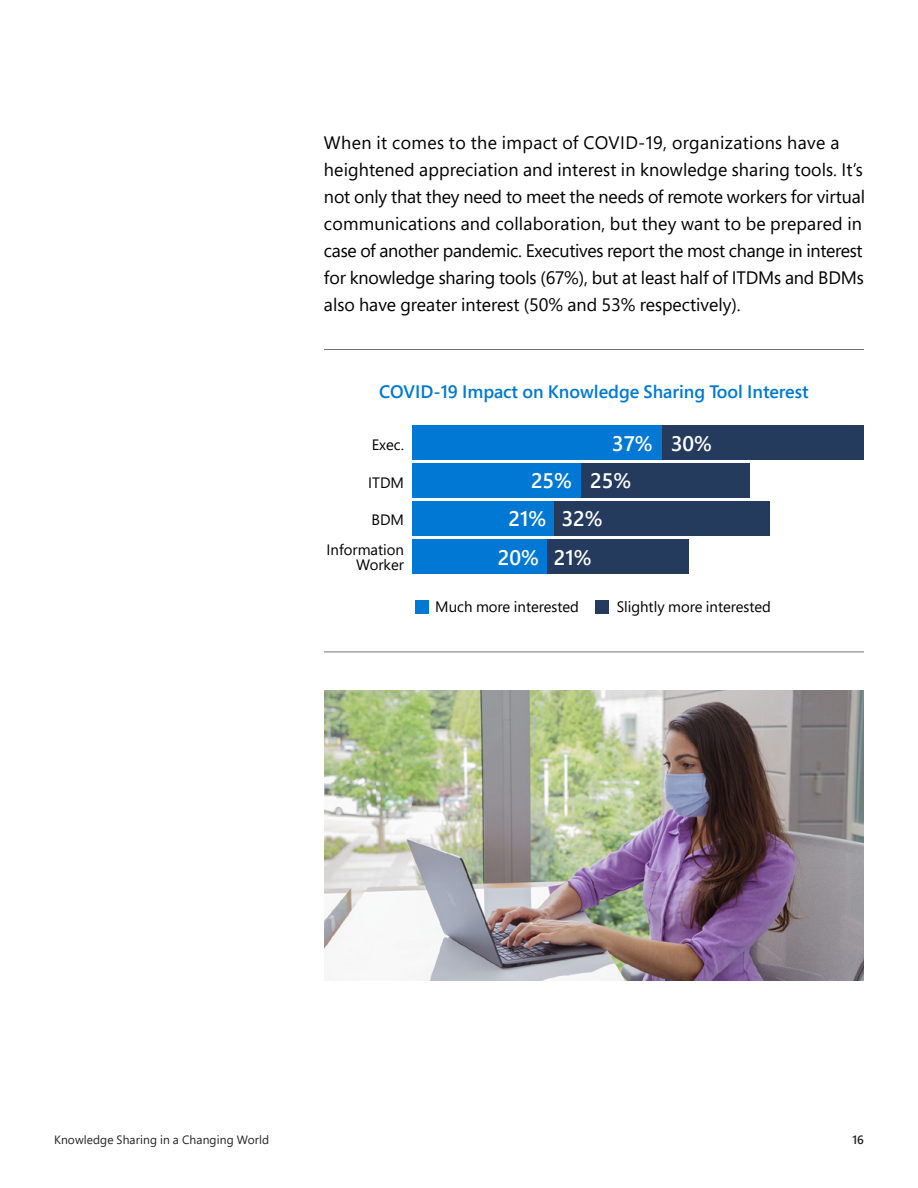
<style>
.page{position:relative;width:918px;height:1188px;background:#fff}
.page>*{position:absolute;margin:0;border:0;box-sizing:border-box;transform-origin:0 0}
.t1{font:600 21px "Segoe Pro";color:#fff}
.t2{font:18px/27px "Segoe Pro";color:#000}
.t3{font:600 18px "Segoe Pro";color:#0078d4}
.t4{font:15px/30px "Segoe Pro";color:#000;text-align:right}
.t5{font:12px "Segoe Pro";letter-spacing:.01em;color:#232222}
.t6{font:600 12px "Segoe Pro";color:#232222}
</style>
<div class="page">
<hr style="left:324px;top:349px;width:540px;height:1px;background:#737373">
<img style="left:324px;top:691px;width:540px;height:289px">
<hr style="left:324px;top:652px;width:540px;height:1px;background:#737373">
<div style="left:662px;top:425px;width:202px;height:34px;background:#243b5e"></div>
<div style="left:581px;top:463px;width:168px;height:35px;background:#243b5e"></div>
<div style="left:554px;top:501px;width:216px;height:35px;background:#243b5e"></div>
<div style="left:547px;top:540px;width:142px;height:34px;background:#243b5e"></div>
<div style="left:412px;top:425px;width:250px;height:34px;background:#0078d4"></div>
<div style="left:412px;top:463px;width:169px;height:35px;background:#0078d4"></div>
<div style="left:412px;top:501px;width:142px;height:35px;background:#0078d4"></div>
<div style="left:412px;top:540px;width:135px;height:34px;background:#0078d4"></div>
<div style="left:415px;top:600px;width:14px;height:13px;background:#0078d4"></div>
<div style="left:596px;top:600px;width:13px;height:13px;background:#243b5e"></div>
<p class="t2" style="left:324px;top:128px;width:543px">When it comes to the impact of COVID-19, organizations have a heightened appreciation and interest in knowledge sharing tools. It’s not only that they need to meet the needs of remote workers for virtual communications and collaboration, but they want to be prepared in case of another pandemic. Executives report the most change in interest for knowledge sharing tools (67%), but at least half of ITDMs and BDMs also have greater interest (50% and 53% respectively).</p>
<p class="t3" style="left:379px;top:380px;width:431px">COVID-19 Impact on Knowledge Sharing Tool Interest</p>
<p class="t4" style="left:372px;top:429px;width:34px">Exec.</p>
<p class="t4" style="left:368px;top:467px;width:37px">ITDM</p>
<p class="t4" style="left:327px;top:504px;width:79px">BDM<br>Information</p>
<p class="t4" style="left:356px;top:549px;width:49px">Worker</p>
<p class="t1" style="left:612px;top:429px;width:101px">37% 30%</p>
<p class="t1" style="left:531px;top:466px;width:102px">25% 25%</p>
<p class="t1" style="left:509px;top:504px;width:95px">21% 32%</p>
<p class="t1" style="left:498px;top:543px;width:95px">20% 21%</p>
<p class="t4" style="left:435px;top:592px;width:145px">Much more interested</p>
<p class="t4" style="left:617px;top:592px;width:156px">Slightly more interested</p>
<p class="t5" style="left:54px;top:1131px;width:217px">Knowledge Sharing in a Changing World</p>
<p class="t6" style="left:852px;top:1131px;width:13px">16</p>
</div>
